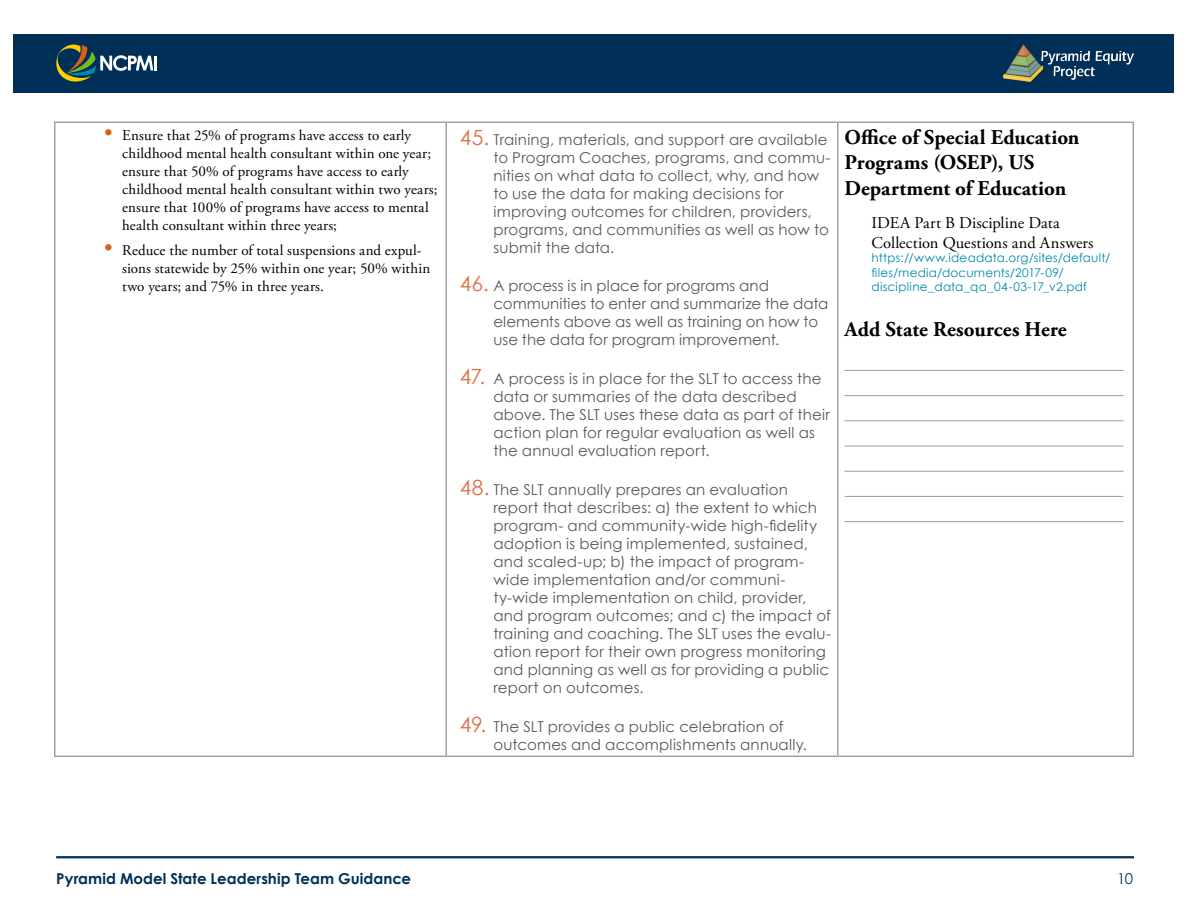
<style>
.page{position:relative;width:1188px;height:918px;background:#fff}
.page>*{position:absolute;margin:0;border:0;box-sizing:border-box;transform-origin:0 0}
.Heading_3{font:700 21px/25.2px "Adobe Garamond Pro";color:#000}
.Resource_item{font:16.5px/19.8px "Adobe Garamond Pro";letter-spacing:.005em;color:#000}
.BoQ_Item{font:15px/18px "Century Gothic";letter-spacing:.01em;color:#58595b}
.Bullet_List_2{font:15px/18px "Adobe Garamond Pro";letter-spacing:.01em;color:#000}
.t1{font:700 15px "Century Gothic";color:#003057}
.t2{font:15px "Century Gothic";color:#003057}
.Resource_item-2{font:12px/14.4px "Century Gothic";letter-spacing:.02em;color:#008aac}
.s1{font-family:"Century Gothic";font-size:21px;color:#da6016}
.s2{font-size:21px;color:#dc734a}
</style>
<div class="page">
<hr style="left:56px;top:856px;width:1078px;height:2px;background:#003057">
<div style="left:14px;top:34px;width:1160px;height:58px;background:#003057"></div>
<hr style="left:154px;top:56px;width:3px;height:14px;background:#fff">
<svg style="left:56px;top:44px;width:97px;height:38px"></svg>
<img style="left:1004px;top:44px;width:130px;height:38px">
<hr style="left:54px;top:123px;width:2px;height:633px;background:#95a5a5">
<hr style="left:446px;top:123px;width:1px;height:633px;background:#95a5a5">
<hr style="left:837px;top:123px;width:1px;height:633px;background:#95a5a5">
<hr style="left:1132px;top:123px;width:2px;height:633px;background:#95a5a5">
<hr style="left:54px;top:122px;width:392px;height:1px;background:#95a5a5">
<hr style="left:446px;top:122px;width:392px;height:1px;background:#95a5a5">
<hr style="left:838px;top:122px;width:296px;height:1px;background:#95a5a5">
<hr style="left:54px;top:756px;width:392px;height:1px;background:#95a5a5">
<hr style="left:446px;top:756px;width:392px;height:1px;background:#95a5a5">
<hr style="left:838px;top:756px;width:296px;height:1px;background:#95a5a5">
<hr style="left:844px;top:370px;width:280px;height:1px;background:#95a5a5">
<hr style="left:844px;top:395px;width:280px;height:1px;background:#95a5a5">
<hr style="left:844px;top:420px;width:280px;height:1px;background:#95a5a5">
<hr style="left:844px;top:445px;width:280px;height:2px;background:#95a5a5">
<hr style="left:844px;top:471px;width:280px;height:1px;background:#95a5a5">
<hr style="left:844px;top:496px;width:280px;height:1px;background:#95a5a5">
<hr style="left:844px;top:521px;width:280px;height:1px;background:#95a5a5">
<p class="Bullet_List_2" style="left:122px;top:127px;width:317px;text-indent:-20px"><span class="s1">•</span> Ensure that 25% of programs have access to early childhood mental health consultant within one year; ensure that 50% of programs have access to early childhood mental health consultant within two years; ensure that 100% of programs have access to mental health consultant within three years;</p>
<p class="Bullet_List_2" style="left:122px;top:241px;width:310px;text-indent:-20px"><span class="s1">•</span> Reduce the number of total suspensions and expul&shy;sions statewide by 25% within one year; 50% within two years; and 75% in three years.</p>
<p class="BoQ_Item" style="left:494px;top:130px;width:339px;text-indent:-34px"><span class="s2">45.</span> Training, materials, and support are available to Program Coaches, programs, and commu&shy;nities on what data to collect, why, and how to use the data for making decisions for improving outcomes for children, providers, programs, and communities as well as how to submit the data.</p>
<p class="BoQ_Item" style="left:494px;top:277px;width:336px;text-indent:-34px"><span class="s2">46.</span> A process is in place for programs and communities to enter and summarize the data elements above as well as training on how to use the data for program improvement.</p>
<p class="BoQ_Item" style="left:494px;top:370px;width:338px;text-indent:-34px"><span class="s2">47.</span> A process is in place for the SLT to access the data or summaries of the data described above. The SLT uses these data as part of their action plan for regular evaluation as well as the annual evaluation report.</p>
<p class="BoQ_Item" style="left:494px;top:480px;width:339px;text-indent:-34px"><span class="s2">48.</span> The SLT annually prepares an evaluation report that describes: a) the extent to which program- and community-wide high-fidelity adoption is being implemented, sustained, and scaled-up; b) the impact of program&shy;wide implementation and/or communi&shy;ty-wide implementation on child, provider, and program outcomes; and c) the impact of training and coaching. The SLT uses the evalu&shy;ation report for their own progress monitoring and planning as well as for providing a public report on outcomes.</p>
<p class="BoQ_Item" style="left:494px;top:717px;width:315px;text-indent:-34px"><span class="s2">49.</span> The SLT provides a public celebration of outcomes and accomplishments annually.</p>
<h3 class="Heading_3" style="left:844px;top:125px;width:236px">Office of Special Education<br>Programs (OSEP), US<br>Department of Education</h3>
<p class="Resource_item" style="left:872px;top:213px;width:224px">IDEA Part B Discipline Data<br>Collection Questions and Answers</p>
<p class="Resource_item-2" style="left:872px;top:250px;width:240px">https://www.ideadata.org/sites/default/ files/media/documents/2017-09/ discipline_data_qa_04-03-17_v2.pdf</p>
<h3 class="Heading_3" style="left:844px;top:318px;width:224px">Add State Resources Here</h3>
<p class="t1" style="left:56px;top:867px;width:357px">Pyramid Model State Leadership Team Guidance</p>
<p class="t2" style="left:1117px;top:868px;width:18px">10</p>
</div>
